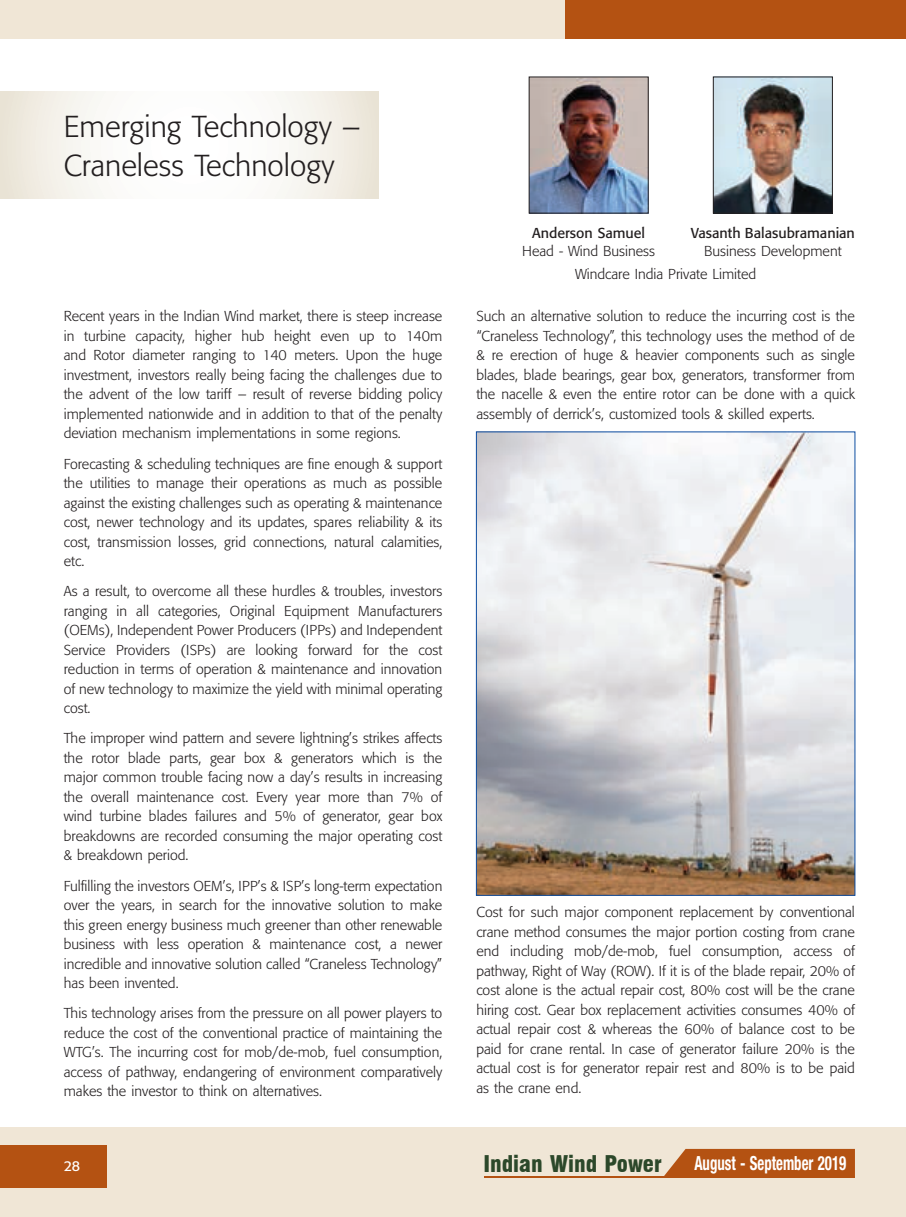
<style>
.page{position:relative;width:906px;height:1217px;background:#fff}
.page>*{position:absolute;margin:0;border:0;box-sizing:border-box;transform-origin:0 0}
.t1{font:300 30px/39px "Formata";color:#231f20}
.t2{font:900 condensed 22.5px "Swiss 721 BT";color:#2c482a}
.t3{font:700 condensed 19.5px "Helvetica Neue LT Pro";color:#fff;scale:.76 1}
.t4{font:300 14.25px/19.5px "Formata";color:#231f20;text-align:justify}
.t5{font:14.25px "Formata";color:#231f20}
.t6{font:14.25px "Formata";color:#fff}
</style>
<div class="page">
<div style="left:0;top:0;width:566px;height:38px;background:#f0e6d6"></div>
<div style="left:0;top:1127px;width:906px;height:89px;background:#f0e6d6"></div>
<div style="left:566px;top:0;width:340px;height:38px;background:#b45212"></div>
<div style="left:0;top:1144px;width:106px;height:43px;background:#b45212"></div>
<svg style="left:664px;top:1148px;width:191px;height:28px;background:#b95e23"></svg>
<hr style="left:484px;top:1176px;width:371px;height:1px;background:#b45212">
<svg style="left:0;top:92px;width:378px;height:106px"></svg>
<img style="left:715px;top:79px;width:115px;height:132px">
<div style="left:713px;top:77px;width:119px;height:136px;border:1px solid #231f20"></div>
<img style="left:531px;top:79px;width:115px;height:132px">
<img style="left:478px;top:433px;width:375px;height:460px">
<h1 class="t1" style="left:64px;top:107px;width:298px">Emerging Technology –<br>Craneless Technology</h1>
<p class="t4" style="left:64px;top:306px;width:380px">Recent years in the Indian Wind market, there is steep increase in turbine capacity, higher hub height even up to 140m and Rotor diameter ranging to 140 meters. Upon the huge investment, investors really being facing the challenges due to the advent of the low tariff – result of reverse bidding policy implemented nationwide and in addition to that of the penalty deviation mechanism implementations in some regions.</p>
<p class="t4" style="left:64px;top:454px;width:380px">Forecasting &amp; scheduling techniques are fine enough &amp; support the utilities to manage their operations as much as possible against the existing challenges such as operating &amp; maintenance cost, newer technology and its updates, spares reliability &amp; its cost, transmission losses, grid connections, natural calamities, etc.</p>
<p class="t4" style="left:64px;top:581px;width:380px">As a result, to overcome all these hurdles &amp; troubles, investors ranging in all categories, Original Equipment Manufacturers (OEMs), Independent Power Producers (IPPs) and Independent Service Providers (ISPs) are looking forward for the cost reduction in terms of operation &amp; maintenance and innovation of new technology to maximize the yield with minimal operating cost.</p>
<p class="t4" style="left:64px;top:728px;width:380px">The improper wind pattern and severe lightning’s strikes affects the rotor blade parts, gear box &amp; generators which is the major common trouble facing now a day’s results in increasing the overall maintenance cost. Every year more than 7% of wind turbine blades failures and 5% of generator, gear box breakdowns are recorded consuming the major operating cost &amp; breakdown period.</p>
<p class="t4" style="left:64px;top:875px;width:380px">Fulfilling the investors OEM’s, IPP’s &amp; ISP’s long-term expectation over the years, in search for the innovative solution to make this green energy business much greener than other renewable business with less operation &amp; maintenance cost, a newer incredible and innovative solution called “Craneless Technology” has been invented.</p>
<p class="t4" style="left:64px;top:1003px;width:380px">This technology arises from the pressure on all power players to reduce the cost of the conventional practice of maintaining the WTG’s. The incurring cost for mob/de-mob, fuel consumption, access of pathway, endangering of environment comparatively makes the investor to think on alternatives.</p>
<p class="t5" style="left:532px;top:224px;width:115px">Anderson Samuel</p>
<p class="t4" style="left:522px;top:241px;width:134px">Head - Wind Business</p>
<p class="t5" style="left:691px;top:224px;width:166px">Vasanth Balasubramanian</p>
<p class="t4" style="left:575px;top:239px;width:268px;line-height:23.1px;text-indent:129px">Business Development<br>Windcare India Private Limited</p>
<p class="t4" style="left:476px;top:306px;width:380px">Such an alternative solution to reduce the incurring cost is the “Craneless Technology”, this technology uses the method of de &amp; re erection of huge &amp; heavier components such as single blades, blade bearings, gear box, generators, transformer from the nacelle &amp; even the entire rotor can be done with a quick assembly of derrick’s, customized tools &amp; skilled experts.</p>
<p class="t4" style="left:476px;top:902px;width:380px">Cost for such major component replacement by conventional crane method consumes the major portion costing from crane end including mob/de-mob, fuel consumption, access of pathway, Right of Way (ROW). If it is of the blade repair, 20% of cost alone is the actual repair cost, 80% cost will be the crane hiring cost. Gear box replacement activities consumes 40% of actual repair cost &amp; whereas the 60% of balance cost to be paid for crane rental. In case of generator failure 20% is the actual cost is for generator repair rest and 80% is to be paid as the crane end.</p>
<p class="t6" style="left:64px;top:1156px;width:18px">28</p>
<h2 class="t2" style="left:483px;top:1149px;width:180px">Indian Wind Power</h2>
<h3 class="t3" style="left:694px;top:1150px;width:201px">August - September 2019</h3>
</div>
